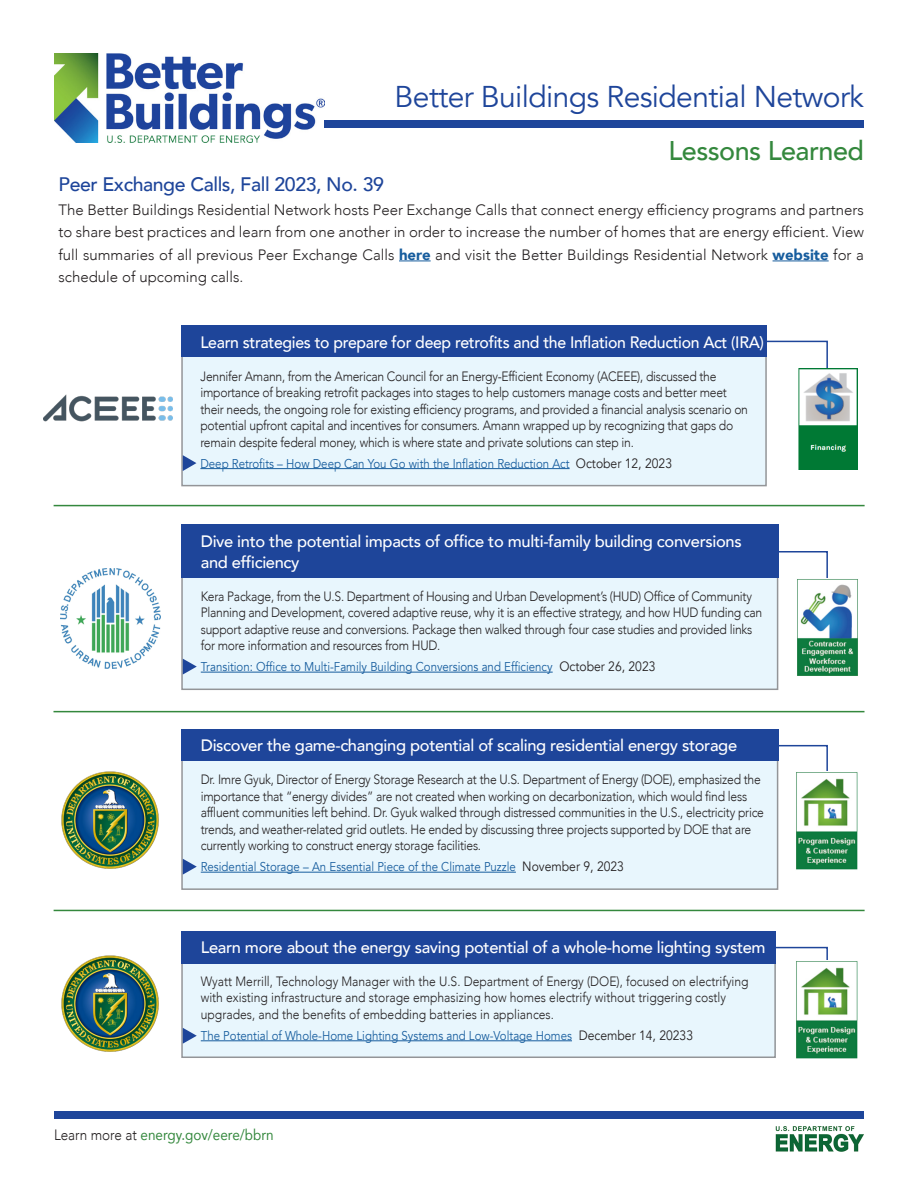
<style>
.page{position:relative;width:918px;height:1188px;background:#fff}
.page>*{position:absolute;margin:0;border:0;box-sizing:border-box;transform-origin:0 0}
.t1{font:30px "Avenir";letter-spacing:-.02em;color:#1e459a}
.t2{font:500 27px "Avenir";letter-spacing:-.02em;color:#34883d}
.t3{font:500 19.5px "Avenir";letter-spacing:-.02em;color:#1e459a}
.t4{font:500 16.5px/21px "Avenir";letter-spacing:-.02em;color:#fff}
.t5{font:500 16.5px "Avenir";letter-spacing:-.02em;color:#fff;scale:.96 1}
.t6{font:300 15px/22.5px "Avenir";color:#231f20;text-align:justify}
.t7{font:15px "Avenir";color:#34883d;scale:.9 1}
.t8{font:300 13.5px/16.5px "Avenir";letter-spacing:-.02em;color:#231f20;scale:.9 1}
.t9{font:300 13.5px/16.5px "Avenir";color:#231f20;scale:.9 1}
.t10{font:12.75px "Avenir";color:#175d9e;scale:.9 1}
.s1{font-weight:900;color:#175d9e}
.s2{font-size:13.5px;color:#231f20}
.s3{font-weight:300;color:#231f20}
</style>
<div class="page">
<img style="left:54px;top:54px;width:270px;height:88px">
<div style="left:324px;top:120px;width:540px;height:8px;background:#1e459a"></div>
<div style="left:54px;top:1111px;width:810px;height:8px;background:#1e459a"></div>
<hr style="left:399px;top:261px;width:32px;height:1px;background:#175d9e">
<hr style="left:773px;top:261px;width:56px;height:1px;background:#175d9e">
<img style="left:776px;top:1126px;width:88px;height:26px">
<hr style="left:54px;top:505px;width:811px;height:1px;background:#34883d">
<hr style="left:53px;top:711px;width:812px;height:1px;background:#34883d">
<hr style="left:54px;top:910px;width:811px;height:1px;background:#34883d">
<svg style="left:778px;top:550px;width:50px;height:70px"></svg>
<img style="left:61px;top:569px;width:100px;height:100px">
<img style="left:797px;top:579px;width:61px;height:97px">
<div style="left:181px;top:525px;width:597px;height:165px;background:#e8f6fd;border:2px solid #939598"></div>
<div style="left:181px;top:525px;width:597px;height:53px;background:#1e459a"></div>
<hr style="left:201px;top:672px;width:352px;height:1px;background:#175d9e">
<svg style="left:183px;top:659px;width:14px;height:16px"></svg>
<svg style="left:767px;top:340px;width:61px;height:70px"></svg>
<div style="left:181px;top:326px;width:586px;height:160px;background:#e8f6fd;border:2px solid #939598"></div>
<div style="left:181px;top:326px;width:586px;height:31px;background:#1e459a"></div>
<hr style="left:200px;top:468px;width:370px;height:1px;background:#175d9e">
<svg style="left:183px;top:455px;width:13px;height:16px"></svg>
<img style="left:43px;top:394px;width:129px;height:28px">
<img style="left:799px;top:368px;width:58px;height:102px">
<div style="left:181px;top:729px;width:597px;height:161px;background:#e8f6fd;border:2px solid #939598"></div>
<div style="left:181px;top:729px;width:597px;height:32px;background:#1e459a"></div>
<hr style="left:201px;top:872px;width:315px;height:1px;background:#175d9e">
<svg style="left:183px;top:859px;width:14px;height:16px"></svg>
<svg style="left:775px;top:744px;width:53px;height:70px"></svg>
<img style="left:62px;top:772px;width:97px;height:96px">
<img style="left:795px;top:772px;width:63px;height:98px">
<img style="left:62px;top:955px;width:97px;height:97px">
<svg style="left:776px;top:946px;width:52px;height:14px"></svg>
<div style="left:182px;top:932px;width:593px;height:125px;background:#e8f6fd"></div>
<div style="left:181px;top:931px;width:595px;height:127px;border:2px solid #939598"></div>
<div style="left:181px;top:931px;width:595px;height:32px;background:#1e459a"></div>
<hr style="left:201px;top:1040px;width:371px;height:1px;background:#175d9e">
<svg style="left:183px;top:1028px;width:14px;height:16px"></svg>
<img style="left:796px;top:961px;width:62px;height:98px">
<p class="t1" style="left:395px;top:79px;width:471px">Better Buildings Residential Network</p>
<p class="t2" style="left:668px;top:127px;width:197px">Lessons Learned</p>
<p class="t3" style="left:58px;top:167px;width:327px">Peer Exchange Calls, Fall 2023, No. 39</p>
<p class="t6" style="left:58px;top:198px;width:807px">The Better Buildings Residential Network hosts Peer Exchange Calls that connect energy efficiency programs and partners to share best practices and learn from one another in order to increase the number of homes that are energy efficient. View full summaries of all previous Peer Exchange Calls <span class="s1">here</span> and visit the Better Buildings Residential Network <span class="s1">website</span> for a schedule of upcoming calls.</p>
<p class="t5" style="left:200px;top:328px;width:589px">Learn strategies to prepare for deep retrofits and the Inflation Reduction Act (IRA)</p>
<p class="t8" style="left:200px;top:368px;width:610px">Jennifer Amann, from the American Council for an Energy-Efficient Economy (ACEEE), discussed the importance of breaking retrofit packages into stages to help customers manage costs and better meet their needs, the ongoing role for existing efficiency programs, and provided a financial analysis scenario on potential upfront capital and incentives for consumers. Amann wrapped up by recognizing that gaps do remain despite federal money, which is where state and private solutions can step in.</p>
<p class="t10" style="left:200px;top:456px;width:526px">Deep Retrofits – How Deep Can You Go with the Inflation Reduction Act <span class="s2">October 12, 2023</span></p>
<p class="t4" style="left:201px;top:530px;width:542px">Dive into the potential impacts of office to multi-family building conversions and efficiency</p>
<p class="t8" style="left:201px;top:588px;width:626px">Kera Package, from the U.S. Department of Housing and Urban Development’s (HUD) Office of Community Planning and Development, covered adaptive reuse, why it is an effective strategy, and how HUD funding can support adaptive reuse and conversions. Package then walked through four case studies and provided links for more information and resources from HUD.</p>
<p class="t10" style="left:201px;top:659px;width:507px">Transition: Office to Multi-Family Building Conversions and Efficiency <span class="s2">October 26, 2023</span></p>
<p class="t4" style="left:201px;top:734px;width:538px">Discover the game-changing potential of scaling residential energy storage</p>
<p class="t8" style="left:201px;top:771px;width:627px">Dr. Imre Gyuk, Director of Energy Storage Research at the U.S. Department of Energy (DOE), emphasized the importance that “energy divides” are not created when working on decarbonization, which would find less affluent communities left behind. Dr. Gyuk walked through distressed communities in the U.S., electricity price trends, and weather-related grid outlets. He ended by discussing three projects supported by DOE that are currently working to construct energy storage facilities.</p>
<p class="t10" style="left:201px;top:859px;width:472px">Residential Storage – An Essential Piece of the Climate Puzzle <span class="s2">November 9, 2023</span></p>
<p class="t4" style="left:201px;top:936px;width:566px">Learn more about the energy saving potential of a whole-home lighting system</p>
<p class="t9" style="left:201px;top:973px;width:610px">Wyatt Merrill, Technology Manager with the U.S. Department of Energy (DOE), focused on electrifying with existing infrastructure and storage emphasizing how homes electrify without triggering costly upgrades, and the benefits of embedding batteries in appliances.</p>
<p class="t10" style="left:201px;top:1028px;width:549px">The Potential of Whole-Home Lighting Systems and Low-Voltage Homes <span class="s2">December 14, 20233</span></p>
<p class="t7" style="left:54px;top:1123px;width:246px"><span class="s3">Learn more at</span> energy.gov/eere/bbrn</p>
</div>
